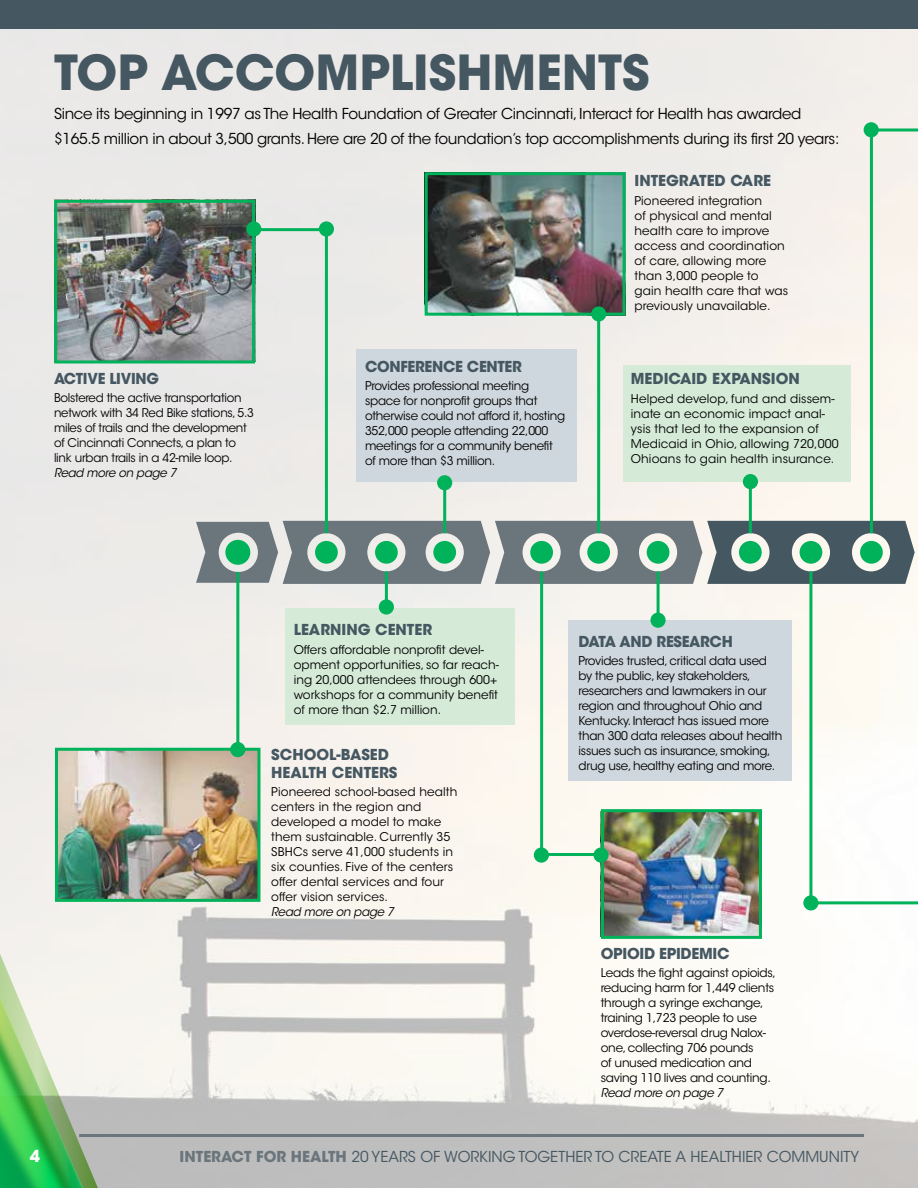
<style>
.page{position:relative;width:918px;height:1188px;background:#fff}
.page>*{position:absolute;margin:0;border:0;box-sizing:border-box;transform-origin:0 0}
.t1{font:700 48px "ITC Avant Garde Std";color:#455761}
.t2{font:700 16.5px "ITC Avant Garde Std";color:#fff}
.t3{font:15px/25.5px "ITC Avant Garde Std";letter-spacing:-.02em;color:#000}
.t4{font:700 15px/18px "ITC Avant Garde Std";color:#455761}
.t5{font:15px "ITC Avant Garde Std";color:#455761}
.t6{font:700 15px "ITC Avant Garde Std";letter-spacing:-.02em;color:#455761}
.t7{font:12px/15px "ITC Avant Garde Std";letter-spacing:-.02em;color:#000}
.t8{font:12px/15px "ITC Avant Garde Std";letter-spacing:.01em;color:#000}
.t9{font:12px/15px "ITC Avant Garde Std";color:#000}
.t10{font:italic 12px "ITC Avant Garde Std";letter-spacing:-.02em;color:#000}
.s1{font-weight:700;color:#6a757c}
</style>
<div class="page">
<img style="left:0;top:28px;width:918px;height:1160px">
<hr style="left:79px;top:1134px;width:785px;height:3px;background:#6a757c">
<svg style="left:0;top:889px;width:117px;height:299px;background:#e7e7e1"></svg>
<img style="left:0;top:998px;width:83px;height:190px">
<div style="left:0;top:0;width:918px;height:28px;background:#455761"></div>
<hr style="left:385px;top:571px;width:3px;height:35px;background:#00b259">
<hr style="left:597px;top:313px;width:3px;height:220px;background:#00b259">
<hr style="left:443px;top:484px;width:3px;height:49px;background:#00b259">
<hr style="left:325px;top:232px;width:3px;height:301px;background:#00b259">
<hr style="left:809px;top:571px;width:3px;height:333px;background:#00b259">
<svg style="left:196px;top:521px;width:719px;height:63px;background:#858f93"></svg>
<img style="left:59px;top:752px;width:197px;height:146px">
<div style="left:55px;top:748px;width:205px;height:154px;border:3px solid #00b259"></div>
<img style="left:58px;top:204px;width:193px;height:155px">
<div style="left:54px;top:200px;width:201px;height:163px;border:3px solid #00b259"></div>
<div style="left:230px;top:742px;width:15px;height:15px;background:#00b259;border-radius:50%"></div>
<div style="left:319px;top:221px;width:15px;height:16px;background:#00b259;border-radius:50%"></div>
<div style="left:246px;top:221px;width:15px;height:16px;background:#00b259;border-radius:50%"></div>
<hr style="left:254px;top:228px;width:79px;height:3px;background:#00b259">
<hr style="left:540px;top:571px;width:3px;height:284px;background:#00b259">
<img style="left:605px;top:813px;width:153px;height:122px">
<div style="left:601px;top:809px;width:161px;height:130px;border:3px solid #00b259"></div>
<div style="left:534px;top:848px;width:15px;height:15px;background:#00b259;border-radius:50%"></div>
<hr style="left:544px;top:853px;width:52px;height:3px;background:#00b259">
<img style="left:429px;top:176px;width:193px;height:136px">
<div style="left:425px;top:172px;width:201px;height:144px;border:3px solid #00b259"></div>
<div style="left:593px;top:848px;width:16px;height:15px;background:#00b259;border-radius:50%"></div>
<div style="left:591px;top:306px;width:15px;height:16px;background:#00b259;border-radius:50%"></div>
<div style="left:864px;top:122px;width:15px;height:15px;background:#00b259;border-radius:50%"></div>
<div style="left:803px;top:895px;width:16px;height:15px;background:#00b259;border-radius:50%"></div>
<hr style="left:873px;top:128px;width:45px;height:3px;background:#00b259">
<hr style="left:812px;top:901px;width:106px;height:3px;background:#00b259">
<div style="left:623px;top:365px;width:227px;height:116px;background:#d5ebd7"></div>
<div style="left:286px;top:608px;width:229px;height:117px;background:#d5ebd7"></div>
<div style="left:743px;top:474px;width:15px;height:15px;background:#00b259;border-radius:50%"></div>
<div style="left:356px;top:349px;width:221px;height:133px;background:#ced7dd"></div>
<div style="left:568px;top:620px;width:224px;height:161px;background:#ced7dd"></div>
<div style="left:437px;top:475px;width:15px;height:15px;background:#00b259;border-radius:50%"></div>
<div style="left:379px;top:599px;width:15px;height:16px;background:#00b259;border-radius:50%"></div>
<div style="left:650px;top:613px;width:16px;height:15px;background:#00b259;border-radius:50%"></div>
<hr style="left:749px;top:476px;width:3px;height:57px;background:#00b259">
<hr style="left:870px;top:126px;width:3px;height:407px;background:#00b259">
<div style="left:225px;top:540px;width:25px;height:25px;background:#00b259;border-radius:50%"></div>
<div style="left:375px;top:541px;width:23px;height:23px;background:#00b259;border-radius:50%"></div>
<div style="left:530px;top:541px;width:23px;height:23px;background:#00b259;border-radius:50%"></div>
<div style="left:647px;top:541px;width:22px;height:23px;background:#00b259;border-radius:50%"></div>
<div style="left:587px;top:541px;width:23px;height:23px;background:#00b259;border-radius:50%"></div>
<div style="left:739px;top:541px;width:23px;height:23px;background:#00b259;border-radius:50%"></div>
<div style="left:860px;top:541px;width:23px;height:23px;background:#00b259;border-radius:50%"></div>
<div style="left:433px;top:541px;width:23px;height:23px;background:#00b259;border-radius:50%"></div>
<div style="left:315px;top:541px;width:23px;height:23px;background:#00b259;border-radius:50%"></div>
<div style="left:800px;top:541px;width:22px;height:23px;background:#00b259;border-radius:50%"></div>
<hr style="left:236px;top:572px;width:3px;height:184px;background:#00b259">
<hr style="left:657px;top:571px;width:3px;height:56px;background:#00b259">
<h1 class="t1" style="left:54px;top:41px;width:597px">TOP ACCOMPLISHMENTS</h1>
<p class="t3" style="left:54px;top:101px;width:787px">Since its beginning in 1997 as The Health Foundation of Greater Cincinnati, Interact for Health has awarded $165.5 million in about 3,500 grants. Here are 20 of the foundation’s top accomplishments during its first 20 years:</p>
<p class="t4" style="left:635px;top:172px;width:138px">INTEGRATED CARE</p>
<p class="t8" style="left:635px;top:193px;width:155px">Pioneered integration<br>of physical and mental health care to improve access and coordination of care, allowing more than 3,000 people to gain health care that was previously unavailable.</p>
<p class="t6" style="left:54px;top:368px;width:106px">ACTIVE LIVING</p>
<p class="t7" style="left:54px;top:391px;width:201px">Bolstered the active transportation network with 34 Red Bike stations, 5.3 miles of trails and the development of Cincinnati Connects, a plan to link urban trails in a 42-mile loop.</p>
<p class="t10" style="left:54px;top:466px;width:124px">Read more on page 7</p>
<p class="t6" style="left:365px;top:357px;width:158px">CONFERENCE CENTER</p>
<p class="t7" style="left:365px;top:379px;width:202px">Provides professional meeting space for nonprofit groups that otherwise could not afford it, hosting<br>352,000 people attending 22,000 meetings for a community benefit of more than $3 million.</p>
<p class="t4" style="left:631px;top:370px;width:171px">MEDICAID EXPANSION</p>
<p class="t8" style="left:631px;top:391px;width:209px">Helped develop, fund and dissem&shy;inate an economic impact anal&shy;ysis that led to the expansion of Medicaid in Ohio, allowing 720,000<br>Ohioans to gain health insurance.</p>
<p class="t4" style="left:294px;top:621px;width:140px">LEARNING CENTER</p>
<p class="t9" style="left:294px;top:642px;width:207px">Offers affordable nonprofit devel&shy;opment opportunities, so far reach&shy;ing 20,000 attendees through 600+ workshops for a community benefit of more than $2.7 million.</p>
<p class="t4" style="left:271px;top:745px;width:128px">SCHOOL-BASED<br>HEALTH CENTERS</p>
<p class="t8" style="left:271px;top:784px;width:188px">Pioneered school-based health centers in the region and developed a model to make them sustainable. Currently 35<br>SBHCs serve 41,000 students in six counties. Five of the centers offer dental services and four offer vision services.</p>
<p class="t10" style="left:271px;top:904px;width:124px">Read more on page 7</p>
<p class="t6" style="left:579px;top:631px;width:156px">DATA AND RESEARCH</p>
<p class="t7" style="left:579px;top:653px;width:205px">Provides trusted, critical data used by the public, key stakeholders, researchers and lawmakers in our region and throughout Ohio and Kentucky. Interact has issued more than 300 data releases about health issues such as insurance, smoking, drug use, healthy eating and more.</p>
<p class="t6" style="left:601px;top:943px;width:130px">OPIOID EPIDEMIC</p>
<p class="t7" style="left:601px;top:966px;width:177px">Leads the fight against opioids, reducing harm for 1,449 clients through a syringe exchange, training 1,723 people to use overdose-reversal drug Nalox&shy;one, collecting 706 pounds<br>of unused medication and saving 110 lives and counting.</p>
<p class="t10" style="left:601px;top:1086px;width:124px">Read more on page 7</p>
<h2 class="t2" style="left:30px;top:1146px;width:12px">4</h2>
<p class="t5" style="left:180px;top:1148px;width:681px"><span class="s1">INTERACT FOR HEALTH</span> 20 YEARS OF WORKING TOGETHER TO CREATE A HEALTHIER COMMUNITY</p>
</div>
